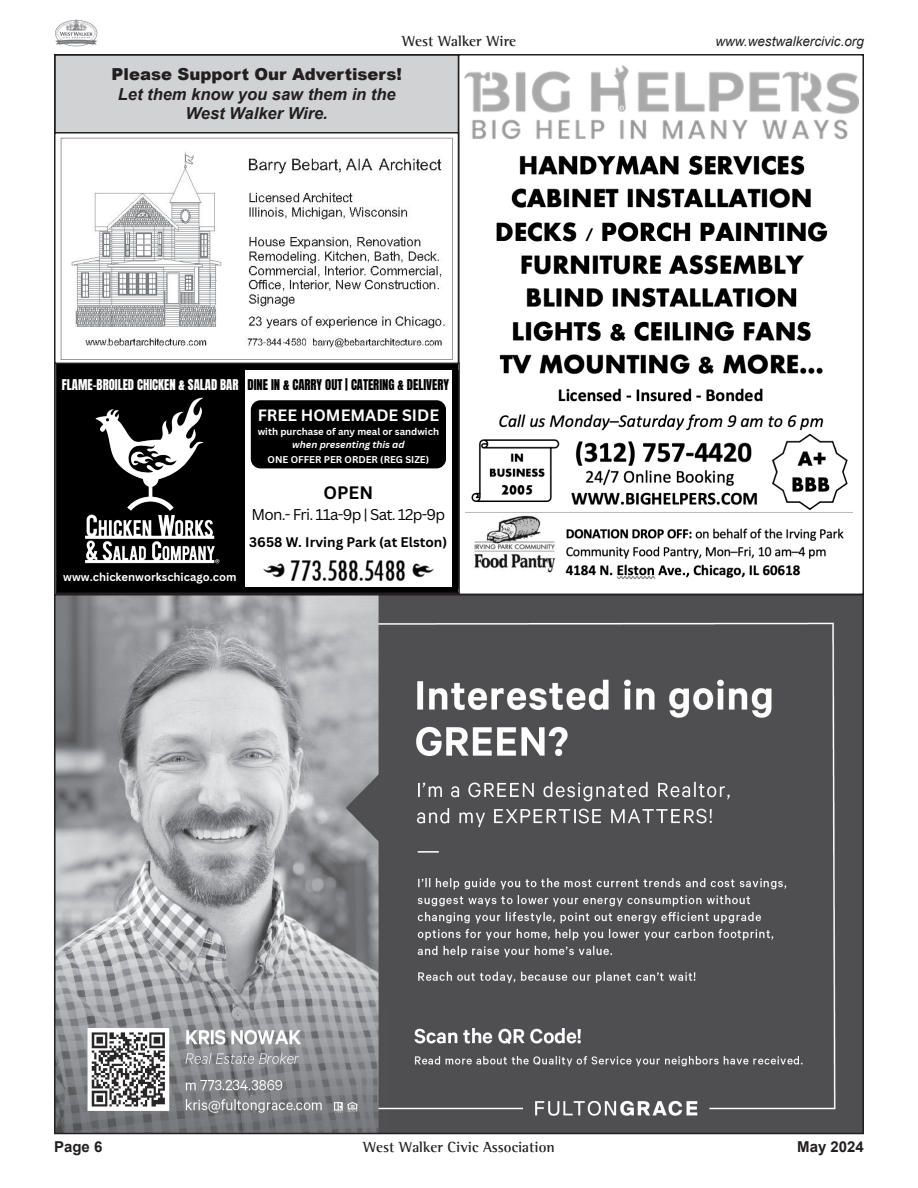
<style>
.page{position:relative;width:918px;height:1188px;background:#fff}
.page>*{position:absolute;margin:0;border:0;box-sizing:border-box;transform-origin:0 0}
.t1{font:700 17.55px "Canva Sans";color:#000}
.Wire_Body_Text{font:italic 700 16.5px/19.5px "Arial";color:#231f20;text-align:center}
.t2{font:700 16.05px "Canva Sans";color:#fff}
.t3{font:15.15px "Canva Sans";letter-spacing:-.05em;color:#000}
.t4{font:700 15px "Agfa Rotis Semi Serif";color:#231f20}
.t5{font:700 15px "Arial";color:#231f20}
.t6{font:700 13.5px "Canva Sans";color:#000}
.t7{font:italic 13.5px "Arial";color:#231f20}
.t8{font:12.6px "Anton";color:#000}
.t9{font:700 11.25px "Canva Sans";color:#fff}
.t10{font:700 9.6px/15.3px "Canva Sans";color:#fff;text-align:center}
.s1{font-weight:900;font-style:normal}
.s2{color:#fff}
.s3{font-style:italic}
</style>
<div class="page">
<img style="left:55px;top:19px;width:43px;height:27px">
<div style="left:55px;top:55px;width:403px;height:78px;background:#d1d2d4"></div>
<div style="left:55px;top:55px;width:403px;height:78px;border:1px solid #231f20"></div>
<img style="left:464px;top:65px;width:395px;height:514px">
<div style="left:458px;top:54px;width:406px;height:541px;border:2px solid #231f20"></div>
<img style="left:57px;top:597px;width:804px;height:534px">
<div style="left:56px;top:364px;width:189px;height:229px;background:#000"></div>
<img style="left:85px;top:397px;width:135px;height:167px">
<img style="left:263px;top:560px;width:171px;height:21px">
<div style="left:251px;top:400px;width:195px;height:68px;background:#000"></div>
<div style="left:245px;top:587px;width:213px;height:6px;background:#000"></div>
<div style="left:244px;top:364px;width:214px;height:6px;background:#000"></div>
<div style="left:452px;top:370px;width:6px;height:218px;background:#000"></div>
<div style="left:55px;top:362px;width:405px;height:232px;border:2px solid #231f20"></div>
<img style="left:60px;top:137px;width:393px;height:223px">
<div style="left:54px;top:132px;width:405px;height:232px;border:2px solid #231f20"></div>
<h3 class="t4" style="left:402px;top:32px;width:115px">West Walker Wire</h3>
<h3 class="t7" style="left:715px;top:32px;width:150px">www.westwalkercivic.org</h3>
<p class="Wire_Body_Text" style="left:112px;top:65px;width:292px"><span class="s1">Please Support Our Advertisers!<br></span>Let them know you saw them in the<br>West Walker Wire.</p>
<p class="t8" style="left:62px;top:379px;width:389px"><span class="s2">FLAME-BROILED CHICKEN &amp; SALAD BAR</span> DINE IN &amp; CARRY OUT | CATERING &amp; DELIVERY</p>
<p class="t2" style="left:258px;top:405px;width:183px">FREE HOMEMADE SIDE</p>
<p class="t10" style="left:258px;top:424px;width:183px">with purchase of any meal or sandwich</p>
<p class="t10" style="left:268px;top:437px;width:163px"><span class="s3">when presenting this ad<br></span>ONE OFFER PER ORDER (REG SIZE)</p>
<p class="t1" style="left:323px;top:482px;width:51px">OPEN</p>
<p class="t3" style="left:252px;top:505px;width:195px">Mon.- Fri. 11a-9p | Sat. 12p-9p</p>
<p class="t9" style="left:63px;top:571px;width:175px">www.chickenworkschicago.com</p>
<p class="t6" style="left:249px;top:534px;width:199px">3658 W. Irving Park (at Elston)</p>
<h3 class="t5" style="left:54px;top:1137px;width:50px">Page 6</h3>
<h3 class="t4" style="left:363px;top:1138px;width:193px">West Walker Civic Association</h3>
<h3 class="t5" style="left:797px;top:1137px;width:68px">May 2024</h3>
</div>
